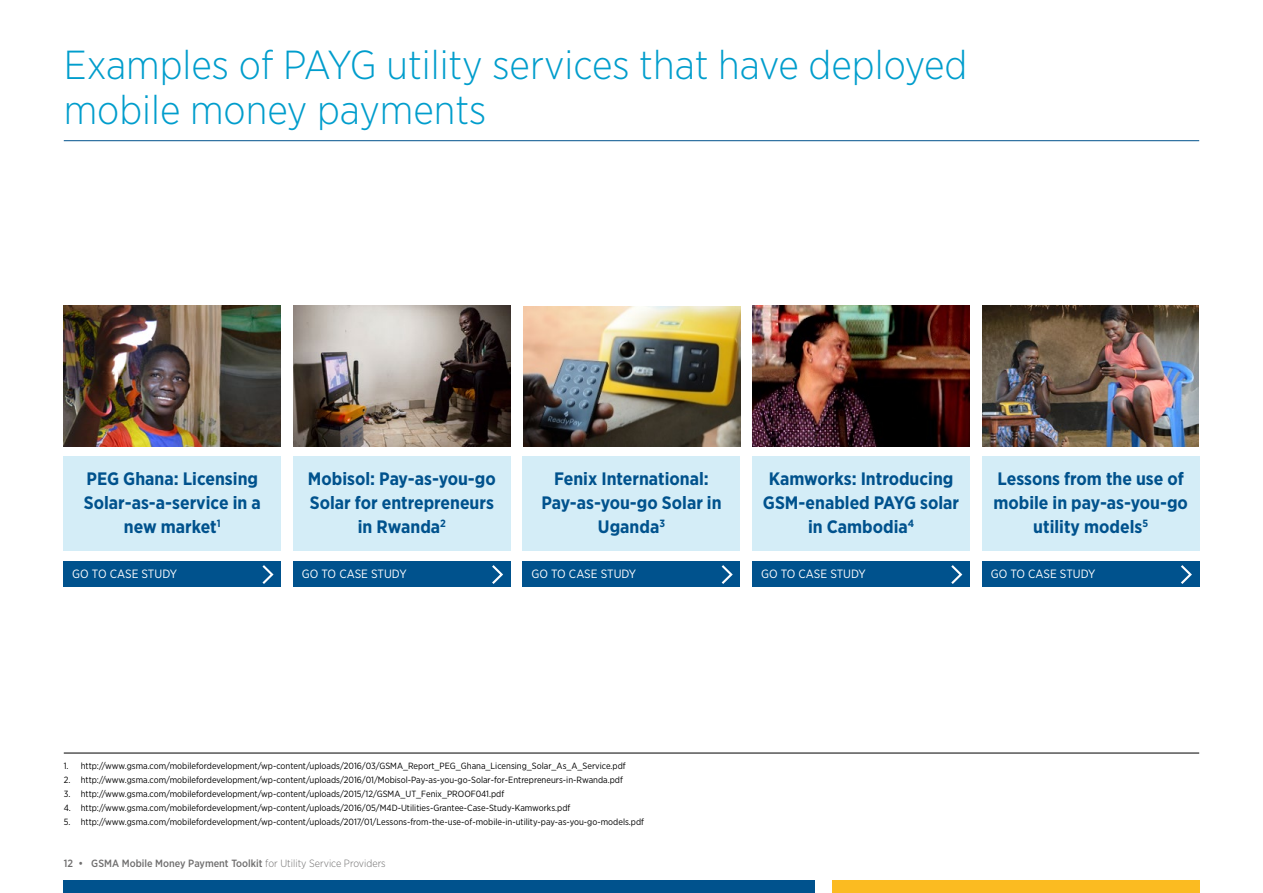
<style>
.page{position:relative;width:1263px;height:893px;background:#fff}
.page>*{position:absolute;margin:0;border:0;box-sizing:border-box;transform-origin:0 0}
.t1{font:300 40.5px/45px "Gotham Narrow";color:#009dcc}
.t2{font:700 18px/24px "Gotham Narrow";color:#00528d;text-align:center}
.t3{font:12px "Gotham Narrow";color:#fff}
.t4{font:500 10.5px "Gotham Narrow";color:#706f6f}
.t5{font:9px "Gotham Narrow";color:#000}
.s1{font-weight:300}
</style>
<div class="page">
<hr style="left:64px;top:140px;width:1135px;height:1px;background:#00528d">
<img style="left:64px;top:306px;width:217px;height:140px">
<div style="left:64px;top:456px;width:217px;height:95px;background:#d4edf7"></div>
<img style="left:293px;top:306px;width:217px;height:140px">
<div style="left:293px;top:456px;width:217px;height:95px;background:#d4edf7"></div>
<img style="left:524px;top:306px;width:216px;height:140px">
<div style="left:523px;top:456px;width:217px;height:95px;background:#d4edf7"></div>
<img style="left:752px;top:306px;width:217px;height:140px">
<div style="left:752px;top:456px;width:217px;height:95px;background:#d4edf7"></div>
<img style="left:982px;top:306px;width:217px;height:140px">
<div style="left:982px;top:456px;width:217px;height:95px;background:#d4edf7"></div>
<div style="left:64px;top:562px;width:217px;height:25px;background:#00528d"></div>
<svg style="left:262px;top:565px;width:12px;height:19px"></svg>
<div style="left:293px;top:562px;width:217px;height:25px;background:#00528d"></div>
<svg style="left:492px;top:565px;width:11px;height:19px"></svg>
<div style="left:523px;top:562px;width:217px;height:25px;background:#00528d"></div>
<svg style="left:722px;top:565px;width:11px;height:19px"></svg>
<div style="left:752px;top:562px;width:217px;height:25px;background:#00528d"></div>
<svg style="left:951px;top:565px;width:11px;height:19px"></svg>
<div style="left:982px;top:562px;width:217px;height:25px;background:#00528d"></div>
<svg style="left:1181px;top:565px;width:11px;height:19px"></svg>
<div style="left:64px;top:880px;width:751px;height:13px;background:#00528d"></div>
<div style="left:832px;top:880px;width:367px;height:13px;background:#fbbb21"></div>
<hr style="left:64px;top:753px;width:1135px;height:1px;background:#000">
<p class="t1" style="left:64px;top:41px;width:905px">Examples of PAYG utility services that have deployed mobile money payments</p>
<p class="t2" style="left:84px;top:466px;width:178px">PEG Ghana: Licensing<br>Solar-as-a-service in a new market<sup>1</sup></p>
<p class="t2" style="left:308px;top:466px;width:189px">Mobisol: Pay-as-you-go<br>Solar for entrepreneurs in Rwanda<sup>2</sup></p>
<p class="t2" style="left:541px;top:466px;width:182px">Fenix International:<br>Pay-as-you-go Solar in<br>Uganda<sup>3</sup></p>
<p class="t2" style="left:763px;top:466px;width:198px">Kamworks: Introducing<br>GSM-enabled PAYG solar in Cambodia<sup>4</sup></p>
<p class="t2" style="left:993px;top:466px;width:196px">Lessons from the use of mobile in pay-as-you-go utility models<sup>5</sup></p>
<p class="t3" style="left:72px;top:566px;width:106px">GO TO CASE STUDY</p>
<p class="t3" style="left:302px;top:566px;width:106px">GO TO CASE STUDY</p>
<p class="t3" style="left:531px;top:566px;width:106px">GO TO CASE STUDY</p>
<p class="t3" style="left:761px;top:566px;width:106px">GO TO CASE STUDY</p>
<p class="t3" style="left:991px;top:566px;width:106px">GO TO CASE STUDY</p>
<p class="t5" style="left:64px;top:760px;width:563px">1. http://www.gsma.com/mobilefordevelopment/wp-content/uploads/2016/03/GSMA_Report_PEG_Ghana_Licensing_Solar_As_A_Service.pdf</p>
<p class="t5" style="left:64px;top:774px;width:561px">2. http://www.gsma.com/mobilefordevelopment/wp-content/uploads/2016/01/Mobisol-Pay-as-you-go-Solar-for-Entrepreneurs-in-Rwanda.pdf</p>
<p class="t5" style="left:64px;top:788px;width:442px">3. http://www.gsma.com/mobilefordevelopment/wp-content/uploads/2015/12/GSMA_UT_Fenix_PROOF041.pdf</p>
<p class="t5" style="left:64px;top:802px;width:508px">4. http://www.gsma.com/mobilefordevelopment/wp-content/uploads/2016/05/M4D-Utilities-Grantee-Case-Study-Kamworks.pdf</p>
<p class="t5" style="left:64px;top:816px;width:582px">5. http://www.gsma.com/mobilefordevelopment/wp-content/uploads/2017/01/Lessons-from-the-use-of-mobile-in-utility-pay-as-you-go-models.pdf</p>
<p class="t4" style="left:64px;top:857px;width:323px">12 • GSMA Mobile Money Payment Toolkit <span class="s1">for Utility Service Providers</span></p>
</div>
